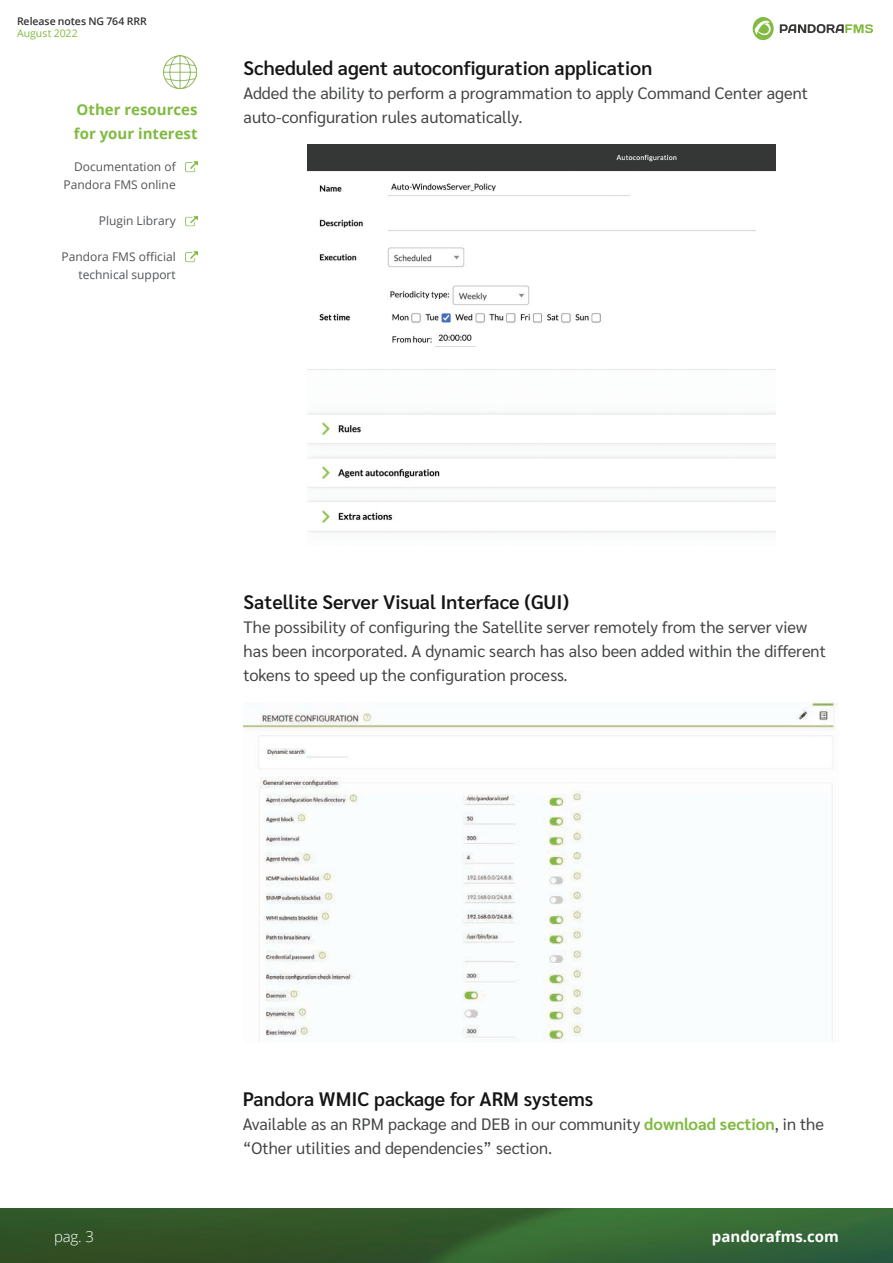
<style>
.page{position:relative;width:893px;height:1263px;background:#fff}
.page>*{position:absolute;margin:0;border:0;box-sizing:border-box;transform-origin:0 0}
.t1{font:600 19.5px "Sarabun";color:#161515}
.t2{font:16.5px/24px "Sarabun";color:#434445}
.t3{font:700 15px/24px "Open Sans";color:#80ba41}
.t4{font:700 15px "Open Sans";color:#fff}
.t5{font:300 15px "Open Sans";color:#fff}
.t6{font:12px/18px "Open Sans";color:#515457;text-align:right}
.t7{font:600 10.5px "Open Sans";letter-spacing:-.005em;color:#313232}
.t8{font:10.5px "Open Sans";color:#81ba41}
.s1{font-weight:700;color:#81ba41}
</style>
<div class="page">
<img style="left:0;top:1209px;width:893px;height:54px">
<svg style="left:753px;top:17px;width:21px;height:23px"></svg>
<svg style="left:780px;top:24px;width:93px;height:9px"></svg>
<img style="left:164px;top:56px;width:33px;height:33px">
<svg style="left:186px;top:161px;width:11px;height:11px"></svg>
<svg style="left:186px;top:216px;width:11px;height:11px"></svg>
<svg style="left:186px;top:251px;width:11px;height:12px"></svg>
<img style="left:307px;top:144px;width:468px;height:390px">
<img style="left:244px;top:702px;width:595px;height:340px">
<p class="t7" style="left:17px;top:14px;width:131px">Release notes NG 764 RRR</p>
<p class="t8" style="left:17px;top:26px;width:62px">August 2022</p>
<p class="t3" style="left:74px;top:97px;width:125px">Other resources for your interest</p>
<p class="t6" style="left:64px;top:157px;width:114px">Documentation of<br>Pandora FMS online</p>
<p class="t6" style="left:99px;top:211px;width:78px">Plugin Library</p>
<p class="t6" style="left:62px;top:247px;width:116px">Pandora FMS official technical support</p>
<p class="t1" style="left:244px;top:57px;width:410px">Scheduled agent autoconfiguration application</p>
<p class="t2" style="left:244px;top:81px;width:566px">Added the ability to perform a programmation to apply Command Center agent auto-configuration rules automatically.</p>
<p class="t1" style="left:244px;top:591px;width:327px">Satellite Server Visual Interface (GUI)</p>
<p class="t2" style="left:244px;top:615px;width:584px">The possibility of configuring the Satellite server remotely from the server view has been incorporated. A dynamic search has also been added within the different tokens to speed up the configuration process.</p>
<p class="t5" style="left:54px;top:1226px;width:42px">pag. 3</p>
<p class="t1" style="left:243px;top:1087px;width:352px">Pandora WMIC package for ARM systems</p>
<p class="t2" style="left:243px;top:1112px;width:583px">Available as an RPM package and DEB in our community <span class="s1">download section</span>, in the “Other utilities and dependencies” section.</p>
<p class="t4" style="left:712px;top:1226px;width:129px">pandorafms.com</p>
</div>
